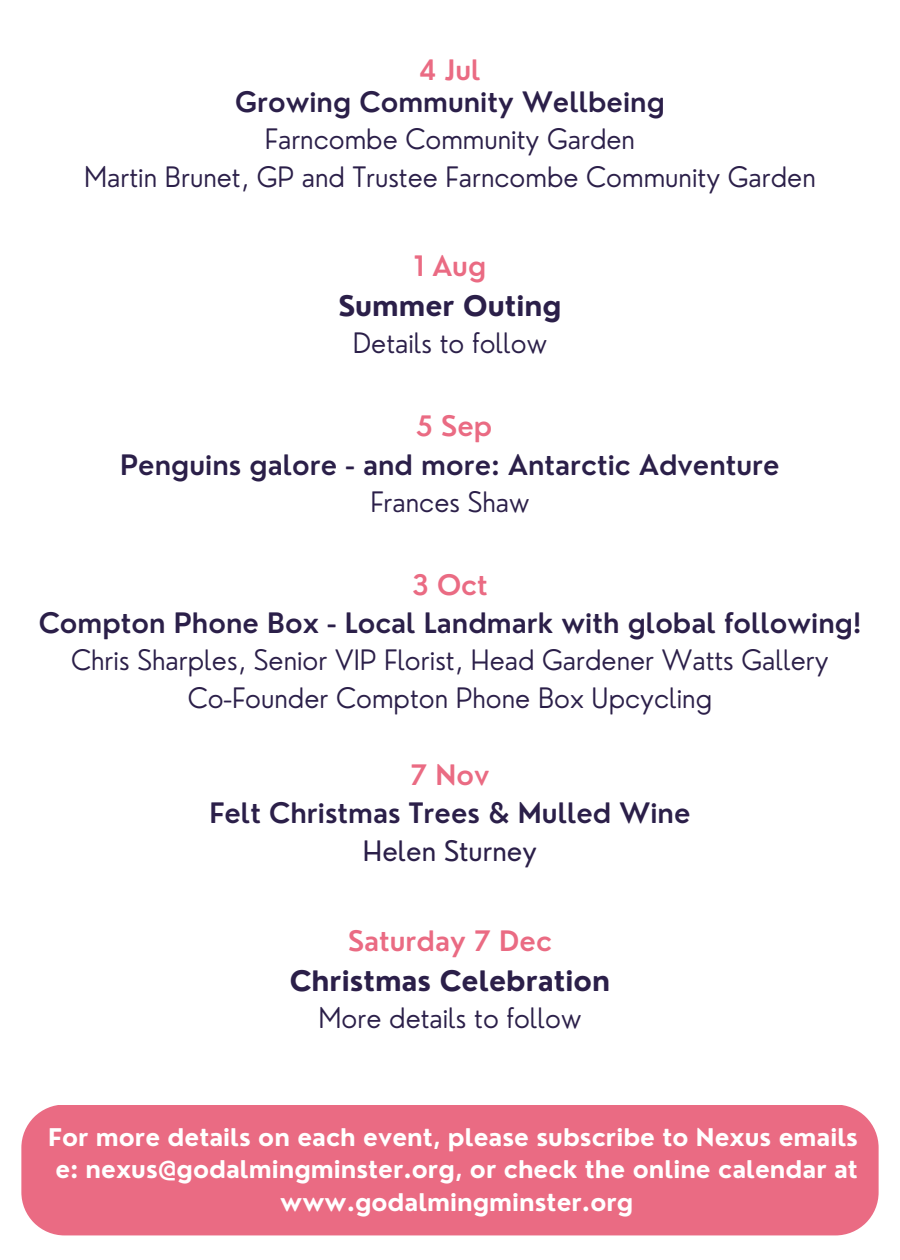
<style>
.page{position:relative;width:900px;height:1260px;background:#fff}
.page>*{position:absolute;margin:0;border:0;box-sizing:border-box;transform-origin:0 0}
.t1{font:300 27.5px "Nourd";color:#2b1f49}
.t2{font:600 27.5px "Nourd";color:#2b1f49}
.t3{font:600 27.5px "Nourd";color:#ea6b83}
.t4{font:700 27.5px "Nourd";color:#2b1f49}
.t5{font:27.5px "Nourd";color:#2b1f49}
.t6{font:700 23.75px/32.5px "Nourd";color:#fff;text-align:center}
</style>
<div class="page">
<div style="left:21px;top:1105px;width:858px;height:130px;background:#ea6b83"></div>
<p class="t3" style="left:419px;top:52px;width:63px">4 Jul</p>
<p class="t2" style="left:235px;top:84px;width:431px">Growing Community Wellbeing</p>
<p class="t1" style="left:265px;top:122px;width:372px">Farncombe Community Garden</p>
<p class="t1" style="left:84px;top:159px;width:733px">Martin Brunet, GP and Trustee Farncombe Community Garden</p>
<p class="t3" style="left:414px;top:249px;width:74px">1 Aug</p>
<p class="t4" style="left:338px;top:288px;width:225px">Summer Outing</p>
<p class="t1" style="left:353px;top:326px;width:196px">Details to follow</p>
<p class="t3" style="left:416px;top:408px;width:78px">5 Sep</p>
<p class="t2" style="left:120px;top:447px;width:661px">Penguins galore - and more: Antarctic Adventure</p>
<p class="t1" style="left:370px;top:485px;width:161px">Frances Shaw</p>
<p class="t3" style="left:412px;top:567px;width:77px">3 Oct</p>
<p class="t2" style="left:39px;top:605px;width:824px">Compton Phone Box - Local Landmark with global following!</p>
<p class="t1" style="left:71px;top:643px;width:759px">Chris Sharples, Senior VIP Florist, Head Gardener Watts Gallery</p>
<p class="t1" style="left:188px;top:680px;width:526px">Co-Founder Compton Phone Box Upcycling</p>
<p class="t3" style="left:410px;top:757px;width:81px">7 Nov</p>
<p class="t2" style="left:209px;top:796px;width:483px">Felt Christmas Trees &amp; Mulled Wine</p>
<p class="t5" style="left:363px;top:833px;width:175px">Helen Sturney</p>
<p class="t3" style="left:348px;top:923px;width:205px">Saturday 7 Dec</p>
<p class="t4" style="left:290px;top:963px;width:322px">Christmas Celebration</p>
<p class="t1" style="left:318px;top:1001px;width:265px">More details to follow</p>
<p class="t6" style="left:48px;top:1121px;width:811px">For more details on each event, please subscribe to Nexus emails</p>
<p class="t6" style="left:56px;top:1153px;width:804px">e: nexus@godalmingminster.org, or check the online calendar at www.godalmingminster.org</p>
</div>
